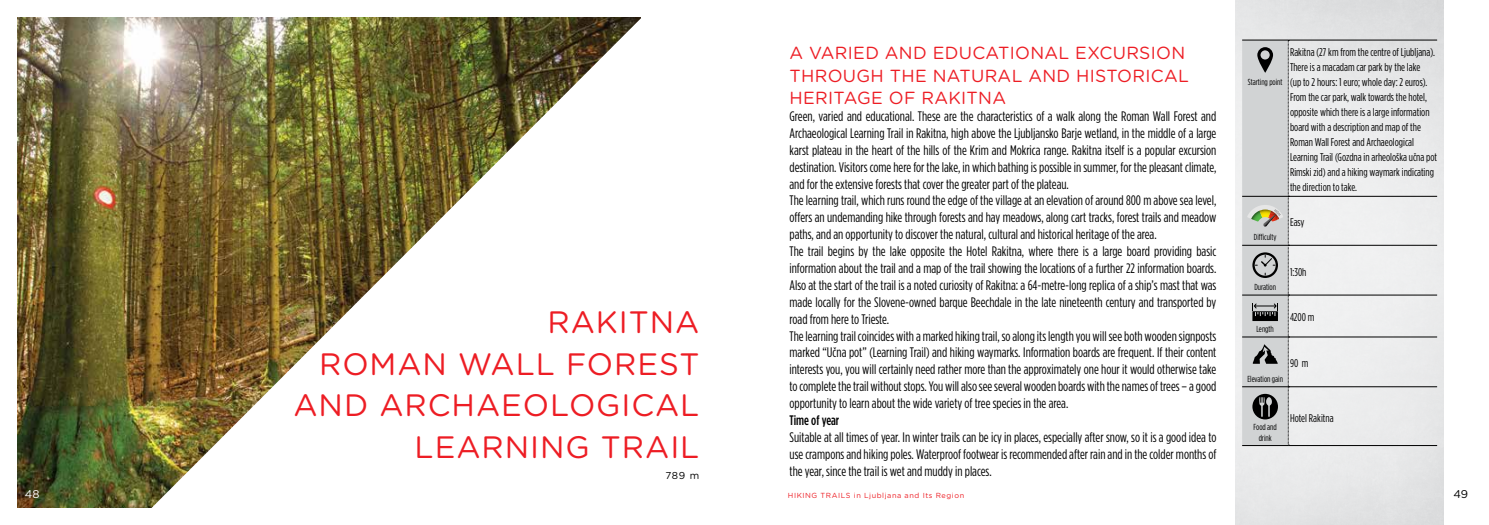
<style>
.page{position:relative;width:1489px;height:525px;background:#fff}
.page>*{position:absolute;margin:0;border:0;box-sizing:border-box;transform-origin:0 0}
.t1{font:30.88px/41.4px "Gotham Rounded";letter-spacing:.03em;color:#ed1d24;text-align:right}
.t2{font:17.5px/22.5px "Gotham Rounded";letter-spacing:.02em;color:#ed1d24}
.t3{font:13.75px/16.9px "Gotham Condensed";color:#000}
.t4{font:500 13.75px "Gotham Condensed";color:#000}
.t5{font:11.25px/15px "Gotham Condensed";color:#000}
.t6{font:11.25px "Gotham Rounded";color:#fff}
.t7{font:11.25px "Gotham Rounded";color:#000}
.t8{font:10px "Gotham Rounded";color:#000}
.t9{font:8.75px/10.5px "Gotham Condensed";color:#000;text-align:center}
.t10{font:7.38px "Gotham Rounded";letter-spacing:.075em;color:#ed1d24}
</style>
<div class="page">
<img style="left:18px;top:18px;width:116px;height:489px">
<img style="left:134px;top:17px;width:507px;height:491px">
<img style="left:1235px;top:0;width:208px;height:524px">
<hr style="left:1288px;top:40px;width:148px;height:1px;background:#000">
<hr style="left:1288px;top:196px;width:148px;height:1px;background:#000">
<hr style="left:1288px;top:245px;width:148px;height:1px;background:#000">
<hr style="left:1288px;top:295px;width:148px;height:1px;background:#000">
<hr style="left:1288px;top:336px;width:148px;height:1px;background:#000">
<hr style="left:1288px;top:386px;width:148px;height:1px;background:#000">
<hr style="left:1241px;top:445px;width:47px;height:1px;background:#000">
<hr style="left:1288px;top:445px;width:148px;height:1px;background:#000">
<svg style="left:1241px;top:40px;width:48px;height:405px;background:#c2c3c3"></svg>
<h1 class="t1" style="left:293px;top:300px;width:407px">RAKITNA<br>ROMAN WALL FOREST<br>AND ARCHAEOLOGICAL<br>LEARNING TRAIL</h1>
<p class="t8" style="left:665px;top:468px;width:36px">789 m</p>
<p class="t2" style="left:789px;top:41px;width:401px">A VARIED AND EDUCATIONAL EXCURSION<br>THROUGH THE NATURAL AND HISTORICAL<br>HERITAGE OF RAKITNA</p>
<p class="t3" style="left:789px;top:107px;width:428px">Green, varied and educational. These are the characteristics of a walk along the Roman Wall Forest and Archaeological Learning Trail in Rakitna, high above the Ljubljansko Barje wetland, in the middle of a large karst plateau in the heart of the hills of the Krim and Mokrica range. Rakitna itself is a popular excursion destination. Visitors come here for the lake, in which bathing is possible in summer, for the pleasant climate, and for the extensive forests that cover the greater part of the plateau.<br>The learning trail, which runs round the edge of the village at an elevation of around 800 m above sea level, offers an undemanding hike through forests and hay meadows, along cart tracks, forest trails and meadow paths, and an opportunity to discover the natural, cultural and historical heritage of the area.<br>The trail begins by the lake opposite the Hotel Rakitna, where there is a large board providing basic information about the trail and a map of the trail showing the locations of a further 22 information boards.<br>Also at the start of the trail is a noted curiosity of Rakitna: a 64-metre-long replica of a ship’s mast that was made locally for the Slovene-owned barque Beechdale in the late nineteenth century and transported by road from here to Trieste.<br>The learning trail coincides with a marked hiking trail, so along its length you will see both wooden signposts marked “Učna pot” (Learning Trail) and hiking waymarks. Information boards are frequent. If their content interests you, you will certainly need rather more than the approximately one hour it would otherwise take to complete the trail without stops. You will also see several wooden boards with the names of trees – a good opportunity to learn about the wide variety of tree species in the area.</p>
<p class="t4" style="left:789px;top:412px;width:51px">Time of year</p>
<p class="t3" style="left:789px;top:428px;width:428px;line-height:17.2px;text-align:justify">Suitable at all times of year. In winter trails can be icy in places, especially after snow, so it is a good idea to use crampons and hiking poles. Waterproof footwear is recommended after rain and in the colder months of the year, since the trail is wet and muddy in places.</p>
<p class="t5" style="left:1289px;top:45px;width:149px">Rakitna (27 km from the centre of Ljubljana).<br>There is a macadam car park by the lake<br>(up to 2 hours: 1 euro; whole day: 2 euros).<br>From the car park, walk towards the hotel, opposite which there is a large information board with a description and map of the Roman Wall Forest and Archaeological Learning Trail (Gozdna in arheološka učna pot Rimski zid) and a hiking waymark indicating the direction to take.</p>
<p class="t9" style="left:1247px;top:76px;width:36px">Starting point</p>
<p class="t9" style="left:1253px;top:232px;width:24px">Difficulty</p>
<p class="t9" style="left:1254px;top:281px;width:23px">Duration</p>
<p class="t9" style="left:1256px;top:323px;width:19px">Length</p>
<p class="t5" style="left:1289px;top:215px;width:16px">Easy</p>
<p class="t5" style="left:1289px;top:264px;width:18px">1:30h</p>
<p class="t5" style="left:1289px;top:309px;width:26px">4200 m</p>
<p class="t5" style="left:1289px;top:355px;width:20px">90 m</p>
<p class="t9" style="left:1247px;top:373px;width:37px">Elevation gain</p>
<p class="t9" style="left:1253px;top:421px;width:25px">Food and drink</p>
<p class="t5" style="left:1289px;top:410px;width:45px">Hotel Rakitna</p>
<p class="t6" style="left:25px;top:485px;width:16px">48</p>
<p class="t10" style="left:788px;top:489px;width:178px">HIKING TRAILS in Ljubljana and Its Region</p>
<p class="t7" style="left:1453px;top:485px;width:16px">49</p>
</div>
